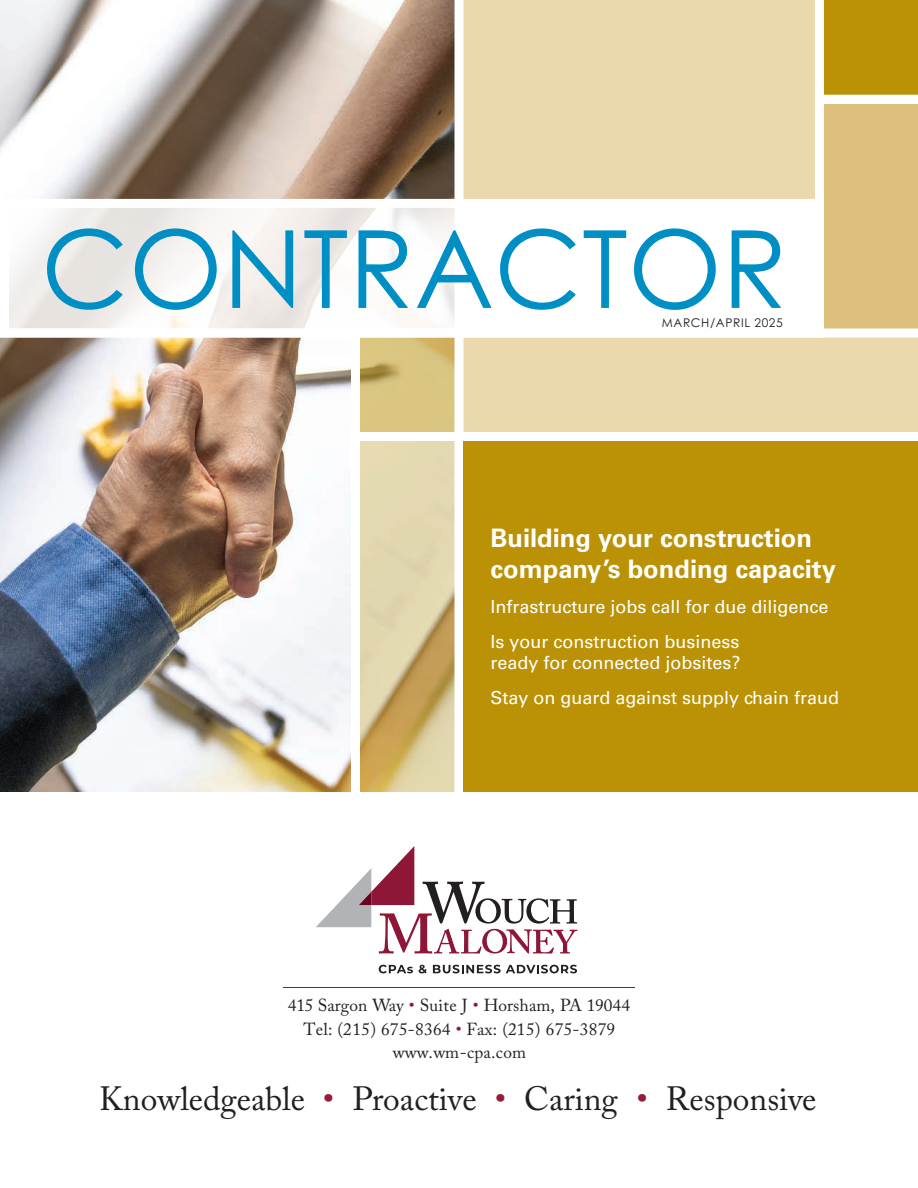
<style>
.page{position:relative;width:918px;height:1188px;background:#fff}
.page>*{position:absolute;margin:0;border:0;box-sizing:border-box;transform-origin:0 0}
.t1{font:108px "Century Gothic Pro";color:#008fc5}
.t2{font:33.45px "Adobe Caslon Pro";color:#231f20}
.t3{font:700 25.5px/30.6px "Univers LT Std";color:#fff}
.t4{font:18px/35.1px "Univers LT Std";color:#fff}
.t5{font:17.4px "Adobe Caslon Pro";color:#231f20}
.t6{font:17.4px "Adobe Caslon Pro";letter-spacing:.02em;color:#231f20}
.t7{font:12px "Century Gothic Pro";letter-spacing:.05em;color:#231f20}
.s1{color:#8e1737}
.s2{color:#971a38}
</style>
<div class="page">
<img style="left:0;top:0;width:454px;height:792px">
<div style="left:464px;top:338px;width:454px;height:94px;background:#ebd8ac"></div>
<div style="left:824px;top:104px;width:94px;height:224px;background:#dec07e"></div>
<div style="left:464px;top:0;width:351px;height:199px;background:#ebd8ac"></div>
<svg style="left:360px;top:441px;width:94px;height:351px;background:#d9c898"></svg>
<div style="left:824px;top:0;width:94px;height:94px;background:#bb9206"></div>
<svg style="left:360px;top:338px;width:94px;height:94px;background:#d6c07a"></svg>
<div style="left:351px;top:333px;width:9px;height:459px;background:#fff"></div>
<div style="left:356px;top:432px;width:562px;height:9px;background:#fff"></div>
<svg style="left:10px;top:209px;width:445px;height:119px"></svg>
<div style="left:464px;top:441px;width:454px;height:351px;background:#bb9206"></div>
<hr style="left:283px;top:987px;width:352px;height:1px;background:#8e1737">
<svg style="left:379px;top:965px;width:34px;height:8px"></svg>
<svg style="left:419px;top:965px;width:8px;height:8px"></svg>
<svg style="left:433px;top:965px;width:144px;height:8px"></svg>
<svg style="left:316px;top:846px;width:261px;height:108px"></svg>
<h1 class="t1" style="left:41px;top:203px;width:748px">CONTRACTOR</h1>
<p class="t7" style="left:662px;top:316px;width:122px">MARCH/APRIL 2025</p>
<h3 class="t3" style="left:490px;top:523px;width:347px">Building your construction company’s bonding capacity</h3>
<p class="t4" style="left:490px;top:589px;width:340px">Infrastructure jobs call for due diligence<br>Is your construction business</p>
<p class="t4" style="left:490px;top:646px;width:350px">ready for connected jobsites?<br>Stay on guard against supply chain fraud</p>
<p class="t5" style="left:288px;top:995px;width:344px">415 Sargon Way <span class="s1">•</span> Suite J <span class="s1">•</span> Horsham, PA 19044</p>
<p class="t5" style="left:393px;top:1041px;width:135px">www.wm-cpa.com</p>
<p class="t6" style="left:304px;top:1019px;width:313px">Tel: (215) 675-8364 <span class="s1">•</span> Fax: (215) 675-3879</p>
<h2 class="t2" style="left:99px;top:1079px;width:719px">Knowledgeable <span class="s2">•</span> Proactive <span class="s2">•</span> Caring <span class="s2">•</span> Responsive</h2>
</div>
